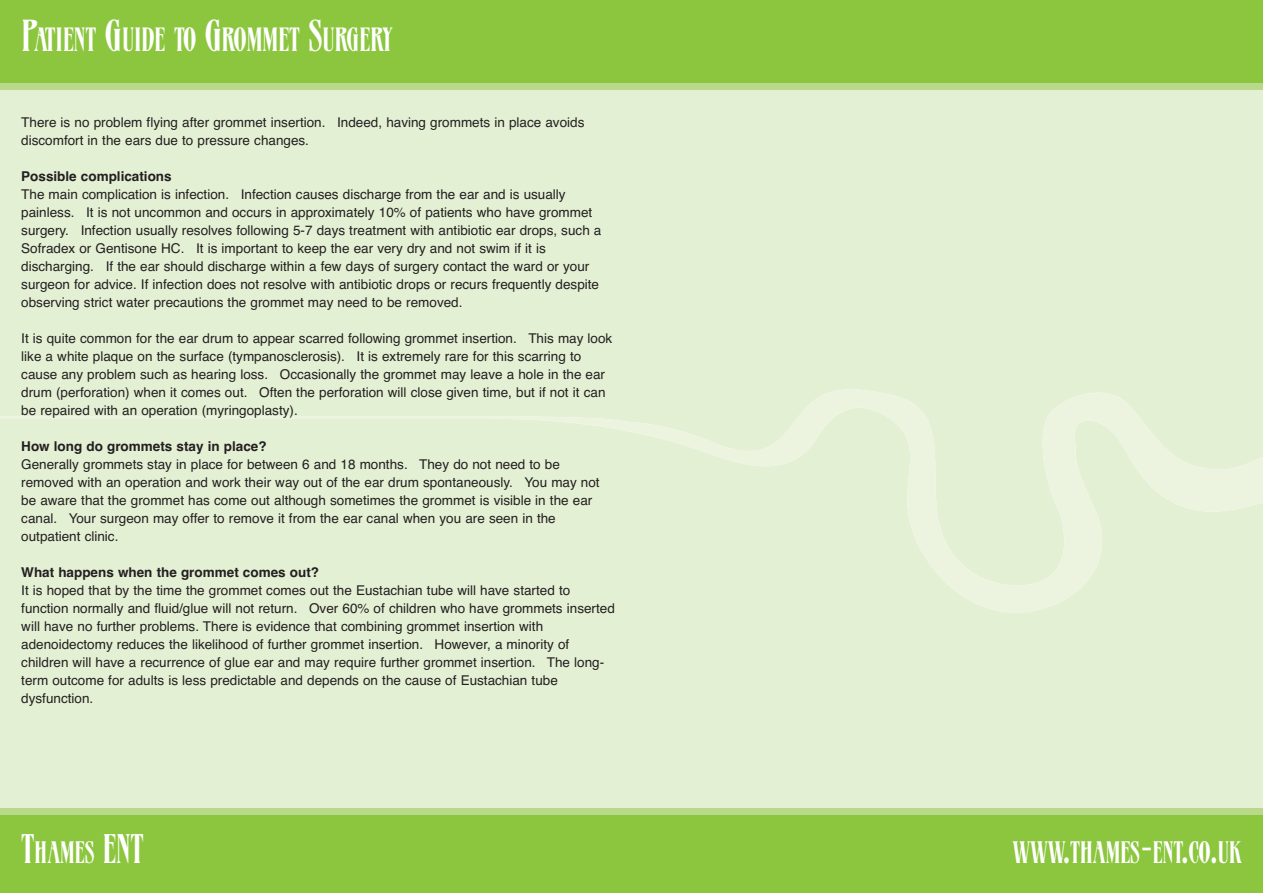
<style>
.page{position:relative;width:1263px;height:893px;background:#fff}
.page>*{position:absolute;margin:0;border:0;box-sizing:border-box;transform-origin:0 0}
.t1{font:29.25px "Aegina";color:#fff}
.t2{font:27px "Aegina";color:#fff}
.t3{font:13.5px/18px "Helvetica";color:#231f20}
.t4{font:700 13.5px "Helvetica";color:#231f20}
.s1{font-size:39px}
.s2{font-size:36px}
</style>
<div class="page">
<div style="left:0;top:90px;width:1263px;height:718px;background:#e4f0d4"></div>
<div style="left:0;top:52px;width:1263px;height:38px;background:#b8d989"></div>
<div style="left:0;top:0;width:1263px;height:82px;background:#8bc63e"></div>
<div style="left:0;top:808px;width:1263px;height:44px;background:#b8d989"></div>
<div style="left:0;top:816px;width:1263px;height:77px;background:#8bc63e"></div>
<svg style="left:0;top:389px;width:1263px;height:224px;background:#e4f0d5"></svg>
<h1 class="t1" style="left:21px;top:24px;width:373px"><span class="s1">P</span>ATIENT <span class="s1">G</span>UIDE TO <span class="s1">G</span>ROMMET <span class="s1">S</span>URGERY</h1>
<p class="t3" style="left:21px;top:114px;width:565px">There is no problem flying after grommet insertion. Indeed, having grommets in place avoids discomfort in the ears due to pressure changes.</p>
<p class="t4" style="left:21px;top:169px;width:152px">Possible complications</p>
<p class="t3" style="left:21px;top:186px;width:582px">The main complication is infection. Infection causes discharge from the ear and is usually painless. It is not uncommon and occurs in approximately 10% of patients who have grommet surgery. Infection usually resolves following 5-7 days treatment with antibiotic ear drops, such a Sofradex or Gentisone HC. It is important to keep the ear very dry and not swim if it is discharging. If the ear should discharge within a few days of surgery contact the ward or your surgeon for advice. If infection does not resolve with antibiotic drops or recurs frequently despite observing strict water precautions the grommet may need to be removed.</p>
<p class="t3" style="left:21px;top:330px;width:593px">It is quite common for the ear drum to appear scarred following grommet insertion. This may look like a white plaque on the surface (tympanosclerosis). It is extremely rare for this scarring to cause any problem such as hearing loss. Occasionally the grommet may leave a hole in the ear drum (perforation) when it comes out. Often the perforation will close given time, but if not it can be repaired with an operation (myringoplasty).</p>
<p class="t4" style="left:21px;top:439px;width:247px">How long do grommets stay in place?</p>
<p class="t3" style="left:21px;top:456px;width:580px">Generally grommets stay in place for between 6 and 18 months. They do not need to be removed with an operation and work their way out of the ear drum spontaneously. You may not be aware that the grommet has come out although sometimes the grommet is visible in the ear canal. Your surgeon may offer to remove it from the ear canal when you are seen in the outpatient clinic.</p>
<p class="t4" style="left:21px;top:565px;width:299px">What happens when the grommet comes out?</p>
<p class="t3" style="left:21px;top:582px;width:595px">It is hoped that by the time the grommet comes out the Eustachian tube will have started to function normally and fluid/glue will not return. Over 60% of children who have grommets inserted will have no further problems. There is evidence that combining grommet insertion with adenoidectomy reduces the likelihood of further grommet insertion. However, a minority of children will have a recurrence of glue ear and may require further grommet insertion. The long&shy;term outcome for adults is less predictable and depends on the cause of Eustachian tube dysfunction.</p>
<h2 class="t2" style="left:21px;top:838px;width:124px"><span class="s2">T</span>HAMES <span class="s2">ENT</span></h2>
<h2 class="t2" style="left:1012px;top:838px;width:231px">WWW<span class="s2">.</span>THAMES<span class="s2">-</span>ENT<span class="s2">.</span>CO<span class="s2">.</span>UK</h2>
</div>
